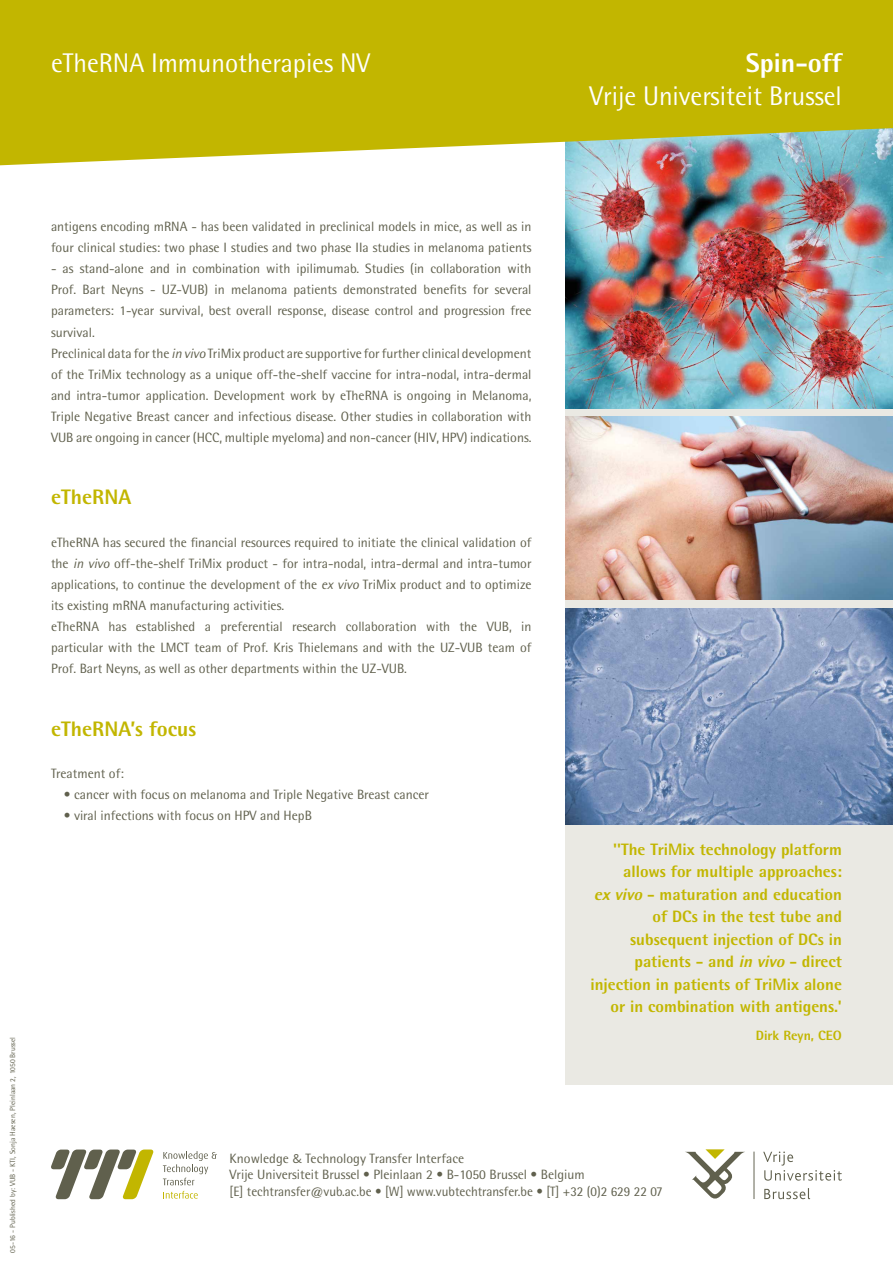
<style>
.page{position:relative;width:893px;height:1263px;background:#fff}
.page>*{position:absolute;margin:0;border:0;box-sizing:border-box;transform-origin:0 0}
.t1{font:27px "Rotis Semi Sans";color:#fff}
.t2{font:800 27px "Rotis Semi Sans";color:#fff}
.t3{font:800 21px "Rotis Semi Sans";color:#c2b600}
.t4{font:800 16.5px/22.5px "Rotis Semi Sans";color:#c2b600;text-align:right}
.t5{font:13.5px/21px "Rotis Semi Sans";color:#60604d}
.t6{font:800 13.5px "Rotis Semi Sans";color:#c2b600}
.t7{font:7.5px "Rotis Semi Sans";color:#60604d}
.s1{font-style:italic}
.s2{font-family:"Bliss";font-weight:300}
</style>
<div class="page">
<div style="left:566px;top:0;width:327px;height:1084px;background:#eae9e3"></div>
<svg style="left:685px;top:1149px;width:60px;height:50px"></svg>
<svg style="left:763px;top:1151px;width:79px;height:29px"></svg>
<svg style="left:764px;top:1188px;width:46px;height:11px"></svg>
<hr style="left:753px;top:1151px;width:1px;height:48px;background:#60604d">
<img style="left:566px;top:417px;width:327px;height:183px">
<img style="left:566px;top:608px;width:327px;height:217px">
<img style="left:566px;top:165px;width:327px;height:243px">
<svg style="left:0;top:0;width:893px;height:165px;background:#c1b817"></svg>
<svg style="left:51px;top:1149px;width:103px;height:50px"></svg>
<svg style="left:163px;top:1151px;width:54px;height:34px"></svg>
<svg style="left:163px;top:1191px;width:35px;height:7px"></svg>
<h1 class="t1" style="left:51px;top:47px;width:321px">eTheRNA Immunotherapies NV</h1>
<h1 class="t2" style="left:746px;top:46px;width:98px">Spin-off</h1>
<h1 class="t1" style="left:589px;top:80px;width:254px">Vrije Universiteit Brussel</h1>
<p class="t7" style="left:8px;top:1253px;width:218px;rotate:-90deg">05-16 - Published by: VUB - KTI, Sonja Haesen, Pleinlaan 2, 1050 Brussel</p>
<p class="t5" style="left:51px;top:216px;width:482px">antigens encoding mRNA - has been validated in preclinical models in mice, as well as in four clinical studies: two phase I studies and two phase IIa studies in melanoma patients</p>
<p class="t5" style="left:51px;top:258px;width:482px">- as stand-alone and in combination with ipilimumab. Studies (in collaboration with Prof. Bart Neyns - UZ-VUB) in melanoma patients demonstrated benefits for several parameters: 1-year survival, best overall response, disease control and progression free survival.<br>Preclinical data for the <span class="s1">in vivo</span> TriMix product are supportive for further clinical development of the TriMix technology as a unique off-the-shelf vaccine for intra-nodal, intra-dermal and intra-tumor application. Development work by eTheRNA is ongoing in Melanoma, Triple Negative Breast cancer and infectious disease. Other studies in collaboration with VUB are ongoing in cancer (HCC, multiple myeloma) and non-cancer (HIV, HPV) indications.</p>
<h2 class="t3" style="left:51px;top:484px;width:82px">eTheRNA</h2>
<p class="t5" style="left:51px;top:531px;width:482px">eTheRNA has secured the financial resources required to initiate the clinical validation of the <span class="s1">in vivo</span> off-the-shelf TriMix product - for intra-nodal, intra-dermal and intra-tumor applications, to continue the development of the <span class="s1">ex vivo</span> TriMix product and to optimize its existing mRNA manufacturing activities.<br>eTheRNA has established a preferential research collaboration with the VUB, in particular with the LMCT team of Prof. Kris Thielemans and with the UZ-VUB team of Prof. Bart Neyns, as well as other departments within the UZ-VUB.</p>
<h2 class="t3" style="left:51px;top:715px;width:147px">eTheRNA’s focus</h2>
<p class="t5" style="left:51px;top:762px;width:74px">Treatment of:</p>
<p class="t5" style="left:64px;top:783px;width:367px">• cancer with focus on melanoma and Triple Negative Breast cancer</p>
<p class="t5" style="left:64px;top:804px;width:250px">• viral infections with focus on HPV and HepB</p>
<p class="t4" style="left:590px;top:837px;width:253px">''The TriMix technology platform allows for multiple approaches: <span class="s1">exvivo</span> - maturation and education of DCs in the test tube and subsequent injection of DCs in patients - and <span class="s1">in vivo</span> - direct injection in patients of TriMix alone or in combination with antigens.'</p>
<p class="t6" style="left:756px;top:1027px;width:88px">Dirk Reyn, CEO</p>
<p class="t5" style="left:230px;top:1150px;width:435px;line-height:16.2px">Knowledge <span class="s2">&amp;</span> Technology Transfer Interface<br>Vrije Universiteit Brussel • Pleinlaan 2 • B-1050 Brussel • Belgium<br>[E] techtransfer@vub.ac.be • [W] www.vubtechtransfer.be • [T] +32 (0)2 629 22 07</p>
</div>
